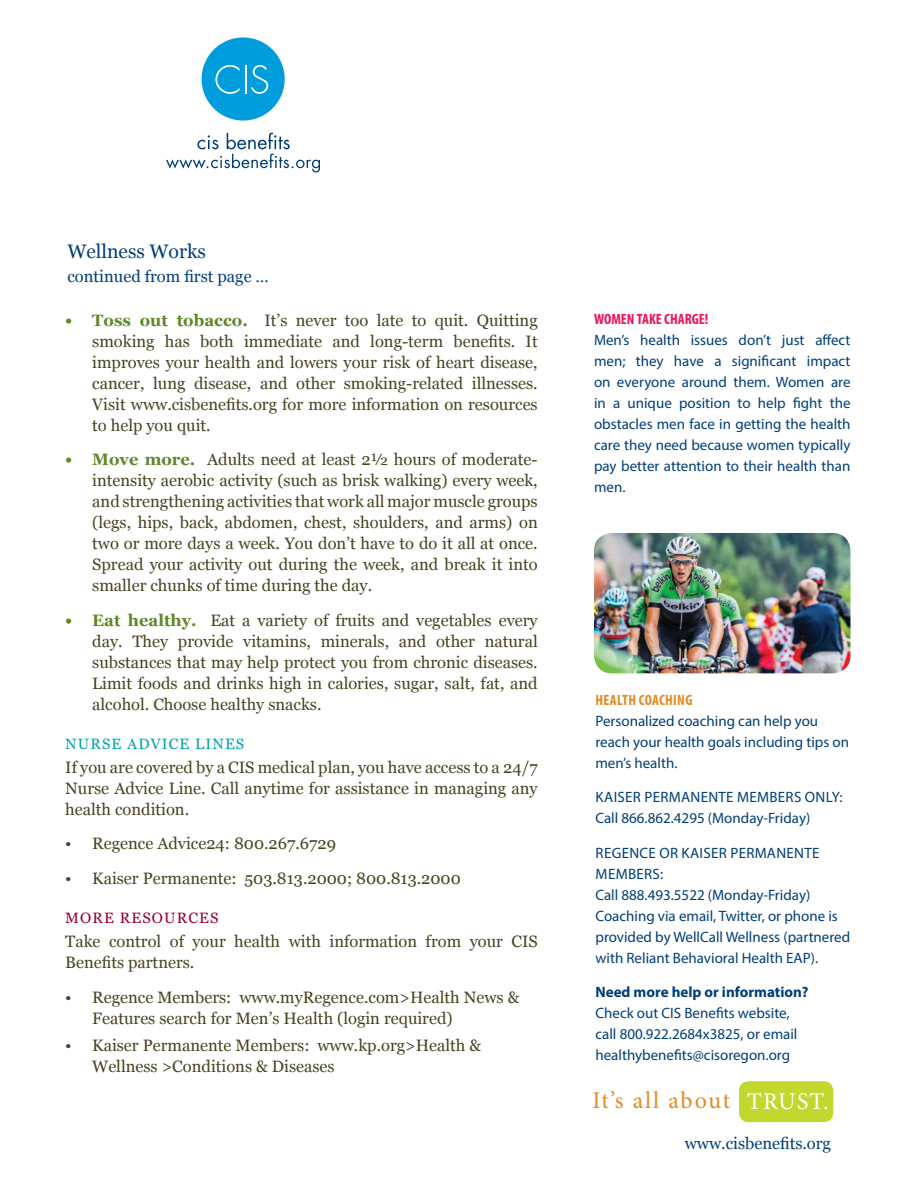
<style>
.page{position:relative;width:918px;height:1188px;background:#fff}
.page>*{position:absolute;margin:0;border:0;box-sizing:border-box;transform-origin:0 0}
.t1{font:24px "Minion Pro";letter-spacing:.065em;color:#df8c25}
.t2{font:24px "Minion Pro";letter-spacing:.045em;color:#fff}
.t3{font:19.5px "Georgia";color:#003e79}
.t4{font:16.5px/21px "Georgia";color:#484320;text-align:justify}
.t5{font:16.5px "Georgia";color:#003e79}
.t6{font:15px/21px "Myriad Pro";color:#003e79}
.t7{font:700 15px "Myriad Pro";color:#003e79}
.t8{font:15px "Georgia";letter-spacing:.075em;color:#00a1b0}
.t9{font:700 condensed 15px "Myriad Pro";color:#ed1556}
.t10{font:700 condensed 15px "Myriad Pro";letter-spacing:.02em;color:#df8c25}
.t11{font:15px "Georgia";color:#98002e}
.s1{font-weight:700;color:#5d8827}
.s2{color:#914a2d}
</style>
<div class="page">
<div style="left:202px;top:37px;width:83px;height:84px;background:#009ddc;border-radius:50%"></div>
<svg style="left:166px;top:133px;width:154px;height:40px"></svg>
<svg style="left:215px;top:65px;width:24px;height:29px"></svg>
<hr style="left:245px;top:65px;width:2px;height:28px;background:#fff">
<svg style="left:251px;top:65px;width:17px;height:29px"></svg>
<div style="left:740px;top:1082px;width:93px;height:39px;background:#c2d82e;border-radius:9px"></div>
<div style="left:739px;top:1081px;width:94px;height:41px;border:2px solid #c2d82e;border-radius:9px"></div>
<img style="left:594px;top:533px;width:256px;height:140px">
<p class="t3" style="left:68px;top:239px;width:140px">Wellness Works</p>
<p class="t5" style="left:68px;top:267px;width:203px">continued from first page …</p>
<p class="t4" style="left:92px;top:310px;width:447px;text-indent:-27px"><span class="s1">• Toss out tobacco.</span> It’s never too late to quit. Quitting smoking has both immediate and long-term benefits. It improves your health and lowers your risk of heart disease, cancer, lung disease, and other smoking-related illnesses.<br>Visit www.cisbenefits.org for more information on resources to help you quit.</p>
<p class="t4" style="left:92px;top:449px;width:447px;text-indent:-27px"><span class="s1">• Move more.</span> Adults need at least 2½ hours of moderate&shy;intensity aerobic activity (such as brisk walking) every week, and strengthening activities that work all major muscle groups (legs, hips, back, abdomen, chest, shoulders, and arms) on two or more days a week. You don’t have to do it all at once.<br>Spread your activity out during the week, and break it into smaller chunks of time during the day.</p>
<p class="t4" style="left:92px;top:610px;width:447px;text-indent:-27px"><span class="s1">• Eat healthy.</span> Eat a variety of fruits and vegetables every day. They provide vitamins, minerals, and other natural substances that may help protect you from chronic diseases.<br>Limit foods and drinks high in calories, sugar, salt, fat, and alcohol. Choose healthy snacks.</p>
<p class="t8" style="left:65px;top:734px;width:37px">NURSE</p>
<p class="t8" style="left:127px;top:734px;width:79px">ADVICE LINES</p>
<p class="t4" style="left:65px;top:757px;width:474px">If you are covered by a CIS medical plan, you have access to a 24/7<br>Nurse Advice Line. Call anytime for assistance in managing any health condition.</p>
<p class="t4" style="left:65px;top:834px;width:272px">• Regence Advice24: 800.267.6729</p>
<p class="t4" style="left:65px;top:868px;width:397px">• Kaiser Permanente: 503.813.2000; 800.813.2000</p>
<p class="t11" style="left:65px;top:909px;width:27px">MORE</p>
<p class="t11" style="left:120px;top:909px;width:12px">RESO</p>
<p class="t11" style="left:164px;top:909px;width:45px">URCES</p>
<p class="t4" style="left:65px;top:931px;width:466px">Take control of your health with information from your CIS<br>Benefits partners.</p>
<p class="t4" style="left:92px;top:987px;width:429px;text-indent:-27px">• Regence Members: www.myRegence.com&gt;Health News &amp;<br>Features search for Men’s Health (login required)</p>
<p class="t4" style="left:92px;top:1036px;width:390px;text-indent:-27px">• Kaiser Permanente Members: www.kp.org&gt;Health &amp;<br>Wellness &gt;Conditions &amp; Diseases</p>
<p class="t9" style="left:594px;top:310px;width:116px">WOMEN TAKE CHARGE!</p>
<p class="t6" style="left:594px;top:330px;width:258px;text-align:justify">Men’s health issues don’t just affect men; they have a significant impact on everyone around them. Women are in a unique position to help fight the obstacles men face in getting the health care they need because women typically pay better attention to their health than men.</p>
<p class="t10" style="left:596px;top:690px;width:98px">HEALTH COACH ING</p>
<p class="t6" style="left:595px;top:710px;width:255px">Personalized coaching can help you reach your health goals including tips on men’s health.</p>
<p class="t6" style="left:596px;top:786px;width:31px">Kaiser</p>
<p class="t6" style="left:644px;top:786px;width:18px">Perm</p>
<p class="t6" style="left:681px;top:786px;width:19px">anen</p>
<p class="t6" style="left:719px;top:786px;width:68px">te Members</p>
<p class="t6" style="left:595px;top:786px;width:249px;text-indent:209px">On ly:<br>Call 866.862.4295 (Monday-Friday)</p>
<p class="t6" style="left:596px;top:842px;width:36px">Regence</p>
<p class="t6" style="left:659px;top:842px;width:53px">or Kaiser</p>
<p class="t6" style="left:730px;top:842px;width:18px">Perm</p>
<p class="t6" style="left:767px;top:842px;width:19px">anen</p>
<p class="t6" style="left:804px;top:842px;width:15px">te</p>
<p class="t6" style="left:595px;top:863px;width:256px">Members:<br>Call 888.493.5522 (Monday-Friday)<br>Coaching via email, Twitter, or phone is provided by WellCall Wellness (partnered with Reliant Behavioral Health EAP).</p>
<p class="t7" style="left:595px;top:982px;width:215px">Need more help or information?</p>
<p class="t6" style="left:595px;top:1002px;width:204px">Check out CIS Benefits website, call 800.922.2684x3825, or email healthybenefits@cisoregon.org</p>
<h1 class="t1" style="left:593px;top:1085px;width:230px">It’s all about <span class="s2">TRUST.</span></h1>
<h1 class="t2" style="left:747px;top:1085px;width:83px">TRUST.</h1>
<p class="t5" style="left:685px;top:1133px;width:148px">www.cisbenefits.org</p>
</div>
